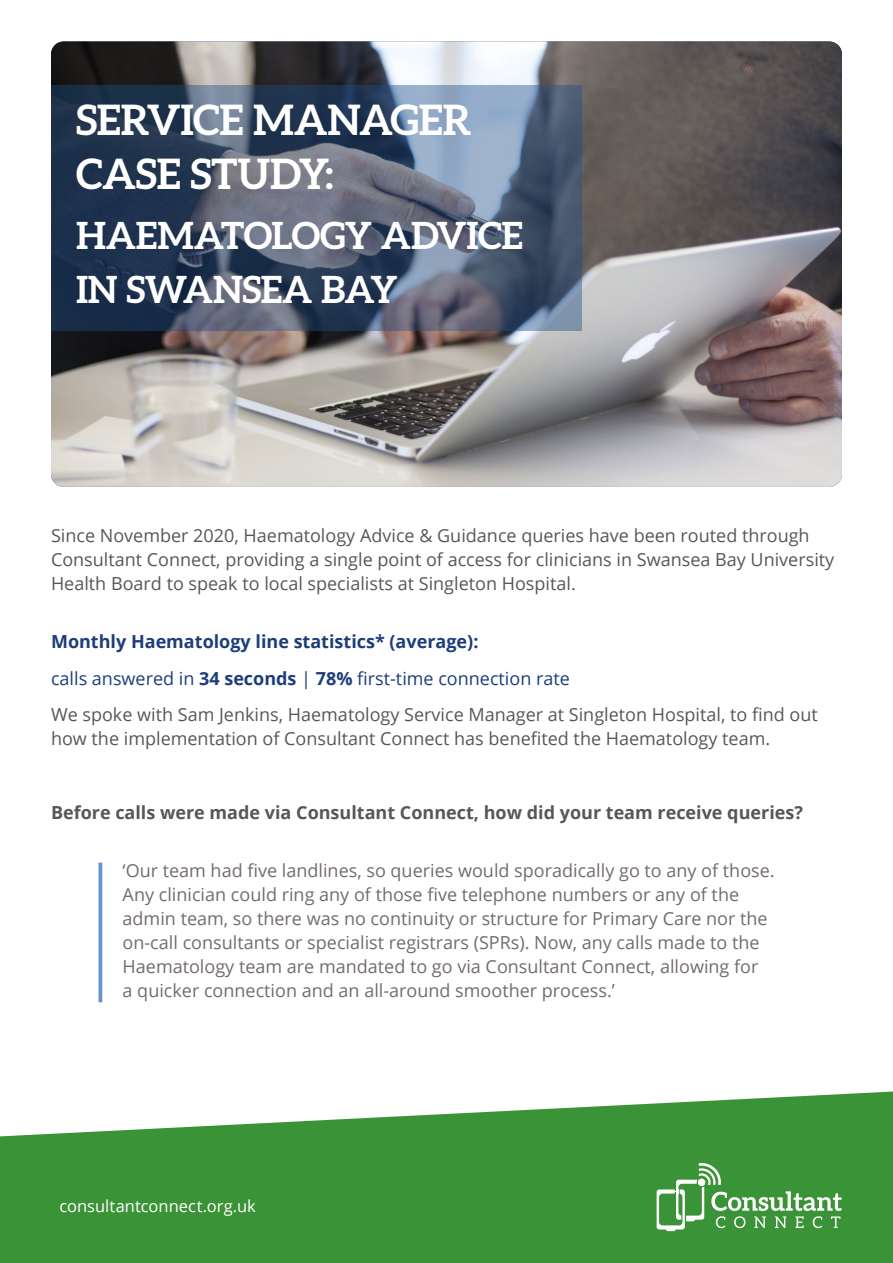
<style>
.page{position:relative;width:893px;height:1263px;background:#fff}
.page>*{position:absolute;margin:0;border:0;box-sizing:border-box;transform-origin:0 0}
.t1{font:700 42px/54px "Aleo";letter-spacing:-.01em;color:#fff}
.t2{font:700 37.5px/54px "Aleo";letter-spacing:-.01em;color:#fff}
.t3{font:18px/24px "Open Sans";color:#585756}
.t4{font:18px/24px "Open Sans";color:#736c6a}
.t5{font:700 18px "Open Sans";color:#575756}
.t6{font:16.5px "Open Sans";color:#fff}
.s1{font-weight:700;color:#1d3d7b}
.s2{color:#1d3d7b}
</style>
<div class="page">
<svg style="left:0;top:1091px;width:893px;height:172px;background:#56a253"></svg>
<svg style="left:657px;top:1163px;width:185px;height:68px;background:#5ca559"></svg>
<img style="left:51px;top:41px;width:791px;height:446px">
<svg style="left:51px;top:85px;width:531px;height:246px;background:#49586f"></svg>
<hr style="left:99px;top:863px;width:3px;height:139px;background:#6593cb">
<h1 class="t1" style="left:76px;top:92px;width:397px">SERVICE MANAGER<br>CASE STUDY:</h1>
<h2 class="t2" style="left:76px;top:208px;width:448px">HAEMATOLOGY ADVICE<br>IN SWANSEA BAY</h2>
<p class="t3" style="left:51px;top:523px;width:785px">Since November 2020, Haematology Advice &amp; Guidance queries have been routed through<br>Consultant Connect, providing a single point of access for clinicians in Swansea Bay University<br>Health Board to speak to local specialists at Singleton Hospital.</p>
<p class="t3" style="left:51px;top:622px;width:768px;line-height:36.8px"><span class="s1">Monthly Haematology line statistics* (average):<br></span><span class="s2">calls answered in</span> <span class="s1">34 seconds</span> <span class="s2">|</span> <span class="s1">78%</span> <span class="s2">first-time connection rate<br></span>We spoke with Sam Jenkins, Haematology Service Manager at Singleton Hospital, to find out</p>
<p class="t3" style="left:51px;top:726px;width:721px">how the implementation of Consultant Connect has benefited the Haematology team.</p>
<p class="t5" style="left:51px;top:800px;width:753px">Before calls were made via Consultant Connect, how did your team receive queries?</p>
<p class="t4" style="left:123px;top:858px;width:654px">‘Our team had five landlines, so queries would sporadically go to any of those.<br>Any clinician could ring any of those five telephone numbers or any of the admin team, so there was no continuity or structure for Primary Care nor the on-call consultants or specialist registrars (SPRs). Now, any calls made to the Haematology team are mandated to go via Consultant Connect, allowing for<br>a quicker connection and an all-around smoother process.’</p>
<p class="t6" style="left:60px;top:1195px;width:198px">consultantconnect.org.uk</p>
</div>
